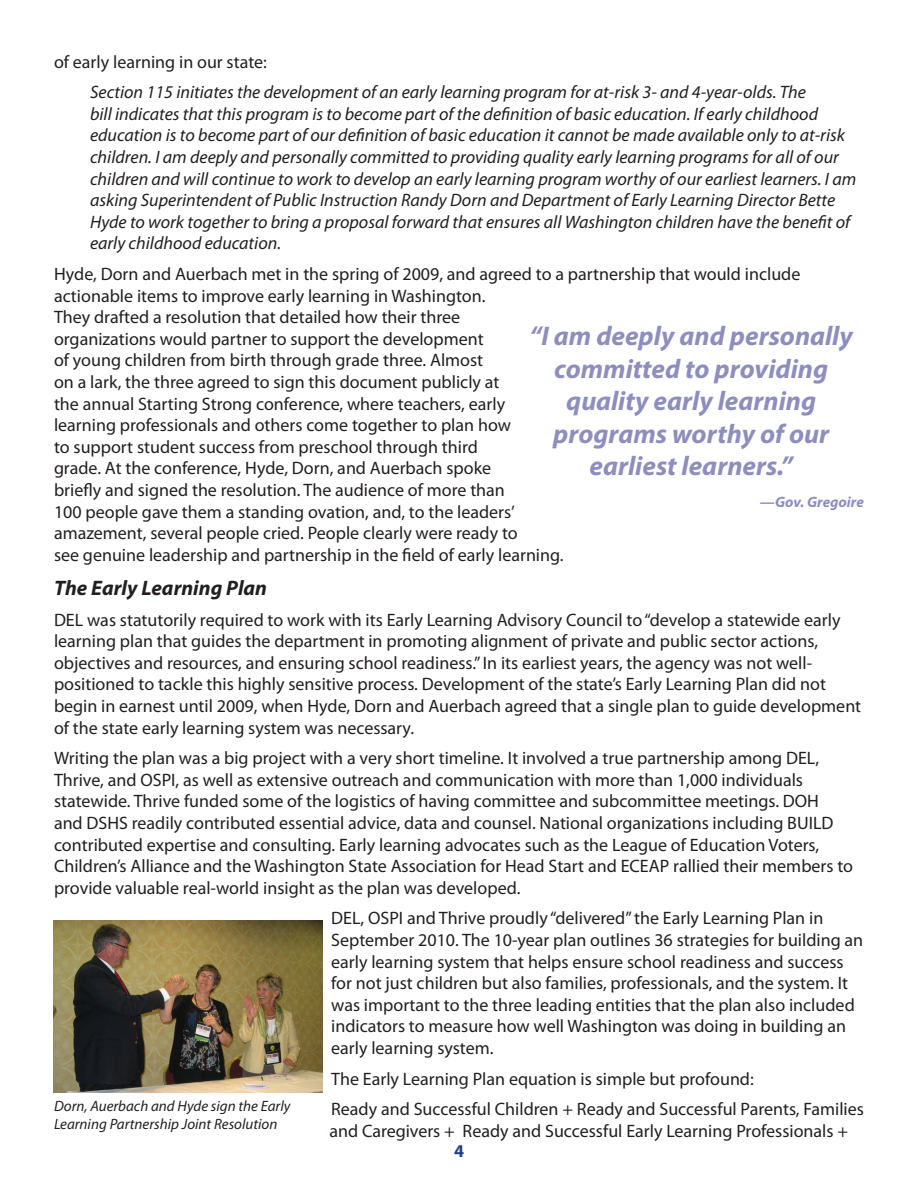
<style>
.page{position:relative;width:918px;height:1188px;background:#fff}
.page>*{position:absolute;margin:0;border:0;box-sizing:border-box;transform-origin:0 0}
.t1{font:italic 700 27px/32.4px "Myriad Pro";color:#8d8ebe;text-align:center}
.t2{font:italic 700 21px "Myriad Pro";color:#231f20}
.t3{font:18px/21.6px "Myriad Pro";color:#231f20}
.t4{font:italic 18px/21.6px "Myriad Pro";color:#231f20}
.t5{font:700 18px "Myriad Pro";color:#253f8e}
.t6{font:italic 15px/18px "Myriad Pro";color:#231f20}
.t7{font:italic 700 15px "Myriad Pro";color:#8d8ebe}
</style>
<div class="page">
<img style="left:54px;top:921px;width:268px;height:171px">
<p class="t3" style="left:54px;top:50px;width:214px">of early learning in our state:</p>
<p class="t4" style="left:90px;top:81px;width:768px">Section 115 initiates the development of an early learning program for at-risk 3- and 4-year-olds. The<br>bill indicates that this program is to become part of the definition of basic education. If early childhood education is to become part of our definition of basic education it cannot be made available only to at-risk children. I am deeply and personally committed to providing quality early learning programs for all of our children and will continue to work to develop an early learning program worthy of our earliest learners. I am asking Superintendent of Public Instruction Randy Dorn and Department of Early Learning Director Bette Hyde to work together to bring a proposal forward that ensures all Washington children have the benefit of early childhood education.</p>
<p class="t3" style="left:54px;top:263px;width:748px">Hyde, Dorn and Auerbach met in the spring of 2009, and agreed to a partnership that would include actionable items to improve early learning in Washington.<br>They drafted a resolution that detailed how their three<br>organizations would partner to support the development<br>of young children from birth through grade three. Almost<br>on a lark, the three agreed to sign this document publicly at<br>the annual Starting Strong conference, where teachers, early<br>learning professionals and others come together to plan how<br>to support student success from preschool through third<br>grade. At the conference, Hyde, Dorn, and Auerbach spoke<br>briefly and signed the resolution. The audience of more than<br>100 people gave them a standing ovation, and, to the leaders’<br>amazement, several people cried. People clearly were ready to<br>see genuine leadership and partnership in the field of early learning.</p>
<p class="t2" style="left:54px;top:574px;width:215px">The Early Learning Plan</p>
<p class="t3" style="left:54px;top:608px;width:809px">DEL was statutorily required to work with its Early Learning Advisory Council to “develop a statewide early learning plan that guides the department in promoting alignment of private and public sector actions, objectives and resources, and ensuring school readiness.” In its earliest years, the agency was not well&shy;positioned to tackle this highly sensitive process. Development of the state’s Early Learning Plan did not begin in earnest until 2009, when Hyde, Dorn and Auerbach agreed that a single plan to guide development of the state early learning system was necessary.</p>
<p class="t3" style="left:54px;top:747px;width:801px">Writing the plan was a big project with a very short timeline. It involved a true partnership among DEL, Thrive, and OSPI, as well as extensive outreach and communication with more than 1,000 individuals statewide. Thrive funded some of the logistics of having committee and subcommittee meetings. DOH<br>and DSHS readily contributed essential advice, data and counsel. National organizations including BUILD contributed expertise and consulting. Early learning advocates such as the League of Education Voters, Children’s Alliance and the Washington State Association for Head Start and ECEAP rallied their members to provide valuable real-world insight as the plan was developed.</p>
<p class="t3" style="left:331px;top:907px;width:534px">DEL, OSPI and Thrive proudly “delivered” the Early Learning Plan in September 2010. The 10-year plan outlines 36 strategies for building an early learning system that helps ensure school readiness and success for not just children but also families, professionals, and the system. It was important to the three leading entities that the plan also included indicators to measure how well Washington was doing in building an early learning system.</p>
<p class="t3" style="left:331px;top:1063px;width:534px;line-height:30.6px">The Early Learning Plan equation is simple but profound:<br>Ready and Successful Children + Ready and Successful Parents, Families</p>
<p class="t3" style="left:329px;top:1120px;width:520px">and Caregivers + Ready and Successful Early Learning Professionals +</p>
<h1 class="t1" style="left:529px;top:319px;width:325px">“I am deeply and personally committed to providing quality early learning programs worthy of our earliest learners.”</h1>
<p class="t7" style="left:760px;top:493px;width:106px">—Gov. Gregoire</p>
<p class="t6" style="left:54px;top:1097px;width:238px">Dorn, Auerbach and Hyde sign the Early<br>Learning Partnership Joint Resolution</p>
<p class="t5" style="left:454px;top:1139px;width:11px">4</p>
</div>
